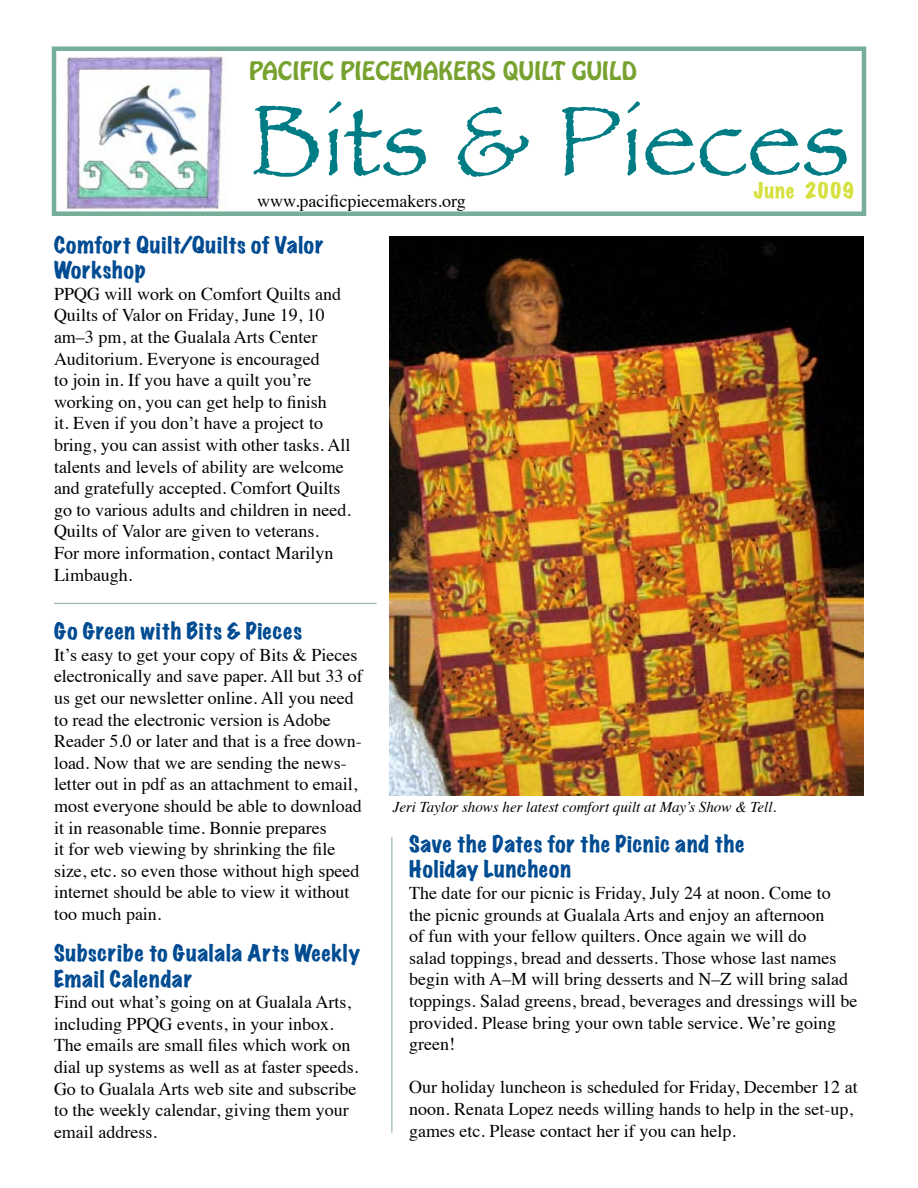
<style>
.page{position:relative;width:918px;height:1188px;background:#fff}
.page>*{position:absolute;margin:0;border:0;box-sizing:border-box;transform-origin:0 0}
.t1{font:102px "Papyrus";color:#007c85}
.t2{font:22.5px "Hobo Std";color:#78a22f}
.t3{font:expanded 21px/25.2px "Marker Felt";letter-spacing:.035em;color:#004b91}
.t4{font:expanded 19.5px "Marker Felt";letter-spacing:.02em;color:#d6e03e}
.t5{font:18px/21.6px "Times";color:#000}
.t6{font:italic 15px "Times";color:#000}
</style>
<div class="page">
<img style="left:63px;top:56px;width:163px;height:154px">
<div style="left:52px;top:46px;width:814px;height:170px;border:4px solid #77ae99"></div>
<img style="left:390px;top:236px;width:474px;height:559px">
<hr style="left:54px;top:603px;width:323px;height:1px;background:#81ada8">
<hr style="left:392px;top:837px;width:1px;height:296px;background:#81ada8">
<p class="t2" style="left:249px;top:55px;width:389px">PACIFIC PIECEMAKERS QUILT GUILD</p>
<h1 class="t1" style="left:249px;top:79px;width:602px">Bits &amp; Pieces</h1>
<p class="t5" style="left:257px;top:189px;width:210px">www.pacificpiecemakers.org</p>
<p class="t3" style="left:54px;top:231px;width:271px">Comfort Quilt/Quilts of Valor<br>Workshop</p>
<p class="t5" style="left:54px;top:281px;width:298px">PPQG will work on Comfort Quilts and Quilts of Valor on Friday, June 19, 10 am–3 pm, at the Gualala Arts Center Auditorium. Everyone is encouraged<br>to join in. If you have a quilt you’re working on, you can get help to finish<br>it. Even if you don’t have a project to bring, you can assist with other tasks. All talents and levels of ability are welcome and gratefully accepted. Comfort Quilts go to various adults and children in need.<br>Quilts of Valor are given to veterans.<br>For more information, contact Marilyn Limbaugh.</p>
<p class="t4" style="left:754px;top:176px;width:103px">June 2009</p>
<p class="t3" style="left:54px;top:617px;width:250px">Go Green with Bits &amp; Pieces</p>
<p class="t5" style="left:54px;top:643px;width:310px">It’s easy to get your copy of Bits &amp; Pieces electronically and save paper. All but 33 of us get our newsletter online. All you need to read the electronic version is Adobe Reader 5.0 or later and that is a free down&shy;load. Now that we are sending the news&shy;letter out in pdf as an attachment to email, most everyone should be able to download it in reasonable time. Bonnie prepares<br>it for web viewing by shrinking the file size, etc. so even those without high speed internet should be able to view it without too much pain.</p>
<p class="t3" style="left:54px;top:939px;width:308px">Subscribe to Gualala Arts Weekly<br>Email Calendar</p>
<p class="t5" style="left:54px;top:990px;width:306px">Find out what’s going on at Gualala Arts, including PPQG events, in your inbox.<br>The emails are small files which work on dial up systems as well as at faster speeds.<br>Go to Gualala Arts web site and subscribe to the weekly calendar, giving them your email address.</p>
<p class="t6" style="left:393px;top:794px;width:385px">Jeri Taylor shows her latest comfort quilt at May’s Show &amp; Tell.</p>
<p class="t3" style="left:409px;top:830px;width:337px">Save the Dates for the Picnic and the<br>Holiday Luncheon</p>
<p class="t5" style="left:409px;top:881px;width:450px">The date for our picnic is Friday, July 24 at noon. Come to<br>the picnic grounds at Gualala Arts and enjoy an afternoon<br>of fun with your fellow quilters. Once again we will do<br>salad toppings, bread and desserts. Those whose last names begin with A–M will bring desserts and N–Z will bring salad toppings. Salad greens, bread, beverages and dressings will be provided. Please bring your own table service. We’re going green!</p>
<p class="t5" style="left:409px;top:1075px;width:450px">Our holiday luncheon is scheduled for Friday, December 12 at noon. Renata Lopez needs willing hands to help in the set-up, games etc. Please contact her if you can help.</p>
</div>
